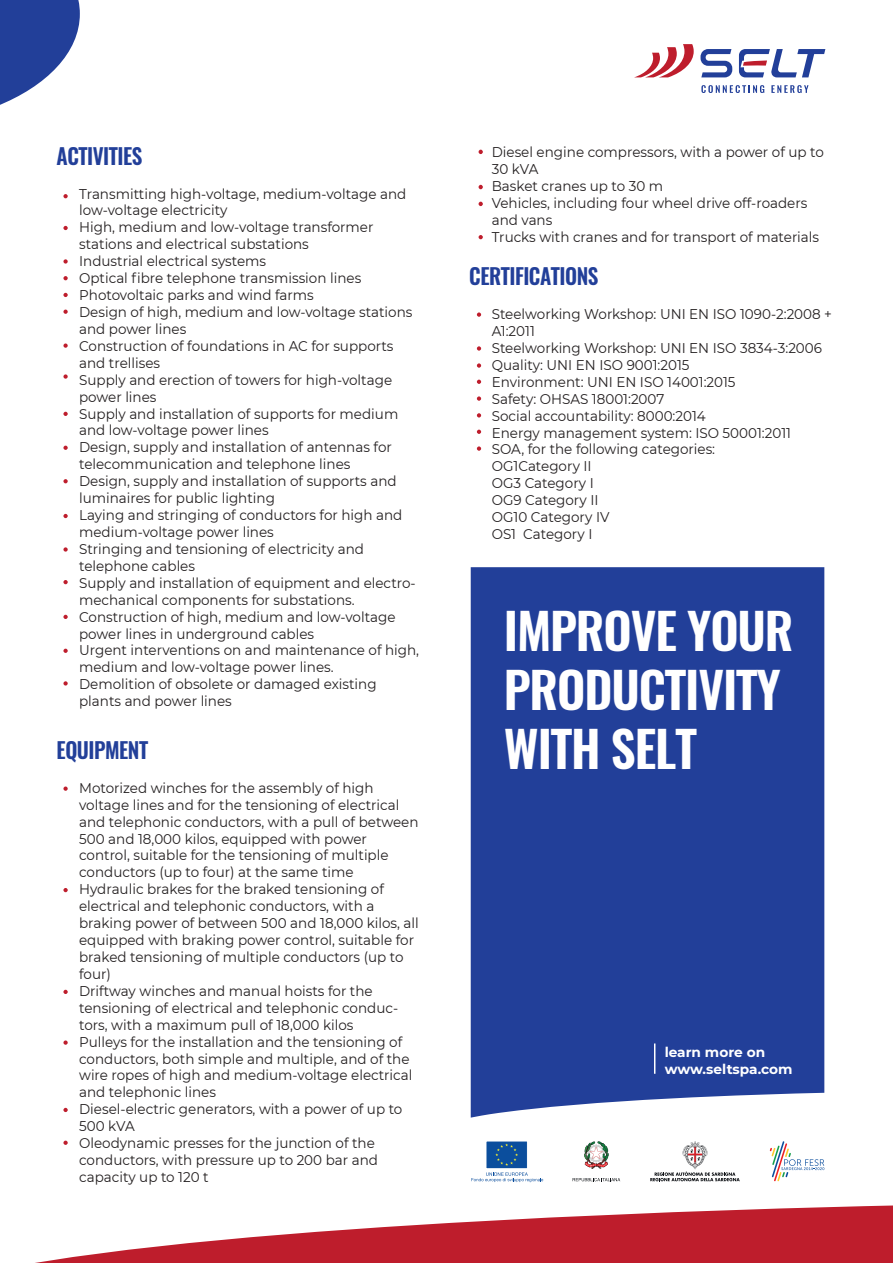
<style>
.page{position:relative;width:893px;height:1263px;background:#fff}
.page>*{position:absolute;margin:0;border:0;box-sizing:border-box;transform-origin:0 0}
.t1{font:600 49.5px/59.2px "Oswald";letter-spacing:-.025em;color:#fff}
.t2{font:600 21.9px "Oswald";letter-spacing:-.025em;color:#223f99;scale:.96 1}
.t3{font:14.1px/17px "Montserrat";color:#231f20;scale:.96 1}
.t4{font:700 13.65px/16.5px "Montserrat";color:#fff}
</style>
<div class="page">
<div style="left:471px;top:567px;width:353px;height:550px;background:#223f99"></div>
<svg style="left:63px;top:194px;width:5px;height:4px"></svg>
<svg style="left:63px;top:786px;width:5px;height:5px"></svg>
<svg style="left:63px;top:888px;width:5px;height:4px"></svg>
<svg style="left:63px;top:990px;width:5px;height:4px"></svg>
<svg style="left:63px;top:1040px;width:5px;height:5px"></svg>
<svg style="left:63px;top:1108px;width:5px;height:4px"></svg>
<svg style="left:63px;top:1140px;width:5px;height:5px"></svg>
<svg style="left:479px;top:150px;width:4px;height:4px"></svg>
<svg style="left:479px;top:185px;width:4px;height:4px"></svg>
<svg style="left:479px;top:202px;width:4px;height:4px"></svg>
<svg style="left:479px;top:235px;width:4px;height:4px"></svg>
<svg style="left:477px;top:312px;width:4px;height:5px"></svg>
<svg style="left:477px;top:346px;width:4px;height:5px"></svg>
<svg style="left:477px;top:363px;width:4px;height:5px"></svg>
<svg style="left:477px;top:380px;width:4px;height:4px"></svg>
<svg style="left:477px;top:396px;width:4px;height:5px"></svg>
<svg style="left:477px;top:413px;width:4px;height:4px"></svg>
<svg style="left:477px;top:430px;width:4px;height:4px"></svg>
<svg style="left:477px;top:446px;width:4px;height:5px"></svg>
<svg style="left:63px;top:226px;width:5px;height:4px"></svg>
<svg style="left:63px;top:259px;width:5px;height:5px"></svg>
<svg style="left:63px;top:276px;width:5px;height:4px"></svg>
<svg style="left:63px;top:293px;width:5px;height:4px"></svg>
<svg style="left:63px;top:310px;width:5px;height:4px"></svg>
<svg style="left:63px;top:343px;width:5px;height:5px"></svg>
<svg style="left:63px;top:374px;width:5px;height:5px"></svg>
<svg style="left:63px;top:412px;width:5px;height:4px"></svg>
<svg style="left:63px;top:446px;width:5px;height:4px"></svg>
<svg style="left:63px;top:479px;width:5px;height:4px"></svg>
<svg style="left:63px;top:514px;width:5px;height:4px"></svg>
<svg style="left:63px;top:547px;width:5px;height:5px"></svg>
<svg style="left:63px;top:580px;width:5px;height:4px"></svg>
<svg style="left:63px;top:615px;width:5px;height:4px"></svg>
<svg style="left:63px;top:649px;width:5px;height:4px"></svg>
<svg style="left:63px;top:681px;width:5px;height:4px"></svg>
<hr style="left:654px;top:1043px;width:1px;height:31px;background:#fff">
<svg style="left:0;top:0;width:80px;height:105px"></svg>
<svg style="left:700px;top:49px;width:32px;height:28px"></svg>
<svg style="left:635px;top:44px;width:59px;height:33px"></svg>
<svg style="left:739px;top:49px;width:86px;height:28px"></svg>
<svg style="left:701px;top:85px;width:63px;height:8px"></svg>
<svg style="left:771px;top:85px;width:37px;height:8px"></svg>
<svg style="left:35px;top:1205px;width:858px;height:58px;fill:#be1d2c"></svg>
<div style="left:486px;top:1141px;width:41px;height:28px;background:#0b4e9d"></div>
<div style="left:486px;top:1141px;width:42px;height:28px;border:1px solid #fff"></div>
<svg style="left:495px;top:1143px;width:23px;height:23px"></svg>
<svg style="left:471px;top:1172px;width:72px;height:10px"></svg>
<svg style="left:584px;top:1141px;width:25px;height:28px"></svg>
<svg style="left:573px;top:1178px;width:47px;height:3px"></svg>
<svg style="left:650px;top:1141px;width:90px;height:40px"></svg>
<svg style="left:770px;top:1141px;width:54px;height:40px"></svg>
<h2 class="t2" style="left:57px;top:140px;width:91px">ACTIVITIES</h2>
<p class="t3" style="left:79px;top:184px;width:356px">Transmitting high-voltage, medium-voltage and low-voltage electricity<br>High, medium and low-voltage transformer stations and electrical substations<br>Industrial electrical systems<br>Optical fibre telephone transmission lines Photovoltaic parks and wind farms<br>Design of high, medium and low-voltage stations and power lines<br>Construction of foundations in AC for supports and trellises<br>Supply and erection of towers for high-voltage power lines<br>Supply and installation of supports for medium and low-voltage power lines<br>Design, supply and installation of antennas for telecommunication and telephone lines<br>Design, supply and installation of supports and luminaires for public lighting<br>Laying and stringing of conductors for high and medium-voltage power lines<br>Stringing and tensioning of electricity and telephone cables<br>Supply and installation of equipment and electro&shy;mechanical components for substations.<br>Construction of high, medium and low-voltage power lines in underground cables<br>Urgent interventions on and maintenance of high, medium and low-voltage power lines.<br>Demolition of obsolete or damaged existing plants and power lines</p>
<h2 class="t2" style="left:57px;top:735px;width:97px">EQUIPMENT</h2>
<p class="t3" style="left:79px;top:779px;width:355px">Motorized winches for the assembly of high voltage lines and for the tensioning of electrical and telephonic conductors, with a pull of between 500 and 18,000 kilos, equipped with power control, suitable for the tensioning of multiple conductors (up to four) at the same time Hydraulic brakes for the braked tensioning of electrical and telephonic conductors, with a braking power of between 500 and 18,000 kilos, all equipped with braking power control, suitable for braked tensioning of multiple conductors (up to four)<br>Driftway winches and manual hoists for the tensioning of electrical and telephonic conduc&shy;tors, with a maximum pull of 18,000 kilos<br>Pulleys for the installation and the tensioning of conductors, both simple and multiple, and of the wire ropes of high and medium-voltage electrical and telephonic lines<br>Diesel-electric generators, with a power of up to 500 kVA<br>Oleodynamic presses for the junction of the conductors, with pressure up to 200 bar and capacity up to 120 t</p>
<p class="t3" style="left:492px;top:143px;width:347px">Diesel engine compressors, with a power of up to<br>30 kVA<br>Basket cranes up to 30 m<br>Vehicles, including four wheel drive off-roaders and vans<br>Trucks with cranes and for transport of materials</p>
<h2 class="t2" style="left:469px;top:261px;width:136px">CERTIFICATIONS</h2>
<p class="t3" style="left:492px;top:305px;width:356px">Steelworking Workshop: UNI EN ISO 1090-2:2008 +<br>A1:2011<br>Steelworking Workshop: UNI EN ISO 3834-3:2006<br>Quality: UNI EN ISO 9001:2015<br>Environment: UNI EN ISO 14001:2015<br>Safety: OHSAS 18001:2007<br>Social accountability: 8000:2014<br>Energy management system: ISO 50001:2011<br>SOA, for the following categories:<br>OG1Category II<br>OG3 Category I<br>OG9 Category II<br>OG10 Category IV<br>OS1 Category I</p>
<h1 class="t1" style="left:504px;top:602px;width:291px">IMPROVE YOUR<br>PRODUCTIVITY<br>WITH SELT</h1>
<p class="t4" style="left:665px;top:1043px;width:129px">learn more on www.seltspa.com</p>
</div>
